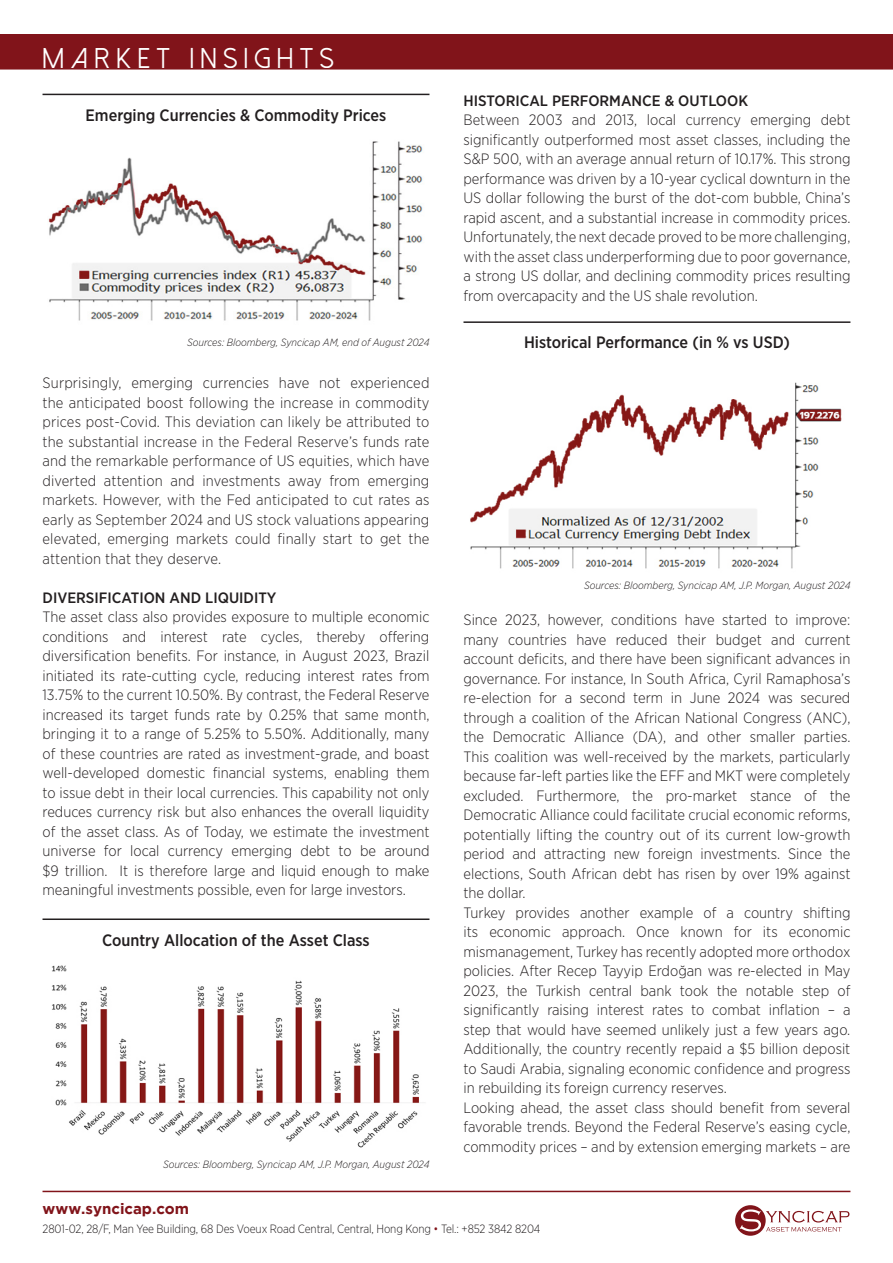
<style>
.page{position:relative;width:893px;height:1263px;background:#fff}
.page>*{position:absolute;margin:0;border:0;box-sizing:border-box;transform-origin:0 0}
.t1{font:28.5px "Dolce Vita";letter-spacing:.25em;color:#fff}
.t2{font:500 16.5px "Gotham Narrow";color:#231f20}
.t3{font:300 15px/19.5px "Gotham Narrow";color:#231f20;text-align:justify}
.t4{font:500 15px "Gotham Narrow";color:#231f20;scale:1.04 1}
.t5{font:700 15px "Gotham";color:#81141a}
.t6{font:300 12px "Gotham Narrow";letter-spacing:-.01em;color:#231f20}
.t7{font:italic 300 10.5px "Gotham Narrow";color:#231f20}
.s1{color:#81141a}
</style>
<div class="page">
<div style="left:0;top:34px;width:893px;height:34px;background:#81141a"></div>
<hr style="left:0;top:68px;width:893px;height:2px;background:#81141a">
<img style="left:48px;top:141px;width:375px;height:180px">
<img style="left:470px;top:382px;width:372px;height:187px">
<img style="left:52px;top:965px;width:373px;height:183px">
<hr style="left:43px;top:94px;width:386px;height:1px;background:#231f20">
<hr style="left:463px;top:321px;width:387px;height:2px;background:#231f20">
<hr style="left:43px;top:918px;width:386px;height:2px;background:#231f20">
<hr style="left:43px;top:1191px;width:807px;height:1px;background:#81141a">
<svg style="left:735px;top:1205px;width:114px;height:31px"></svg>
<p class="t1" style="left:43px;top:44px;width:293px">MARKET INSIGHTS</p>
<p class="t2" style="left:86px;top:104px;width:302px">Emerging Currencies &amp; Commodity Prices</p>
<p class="t7" style="left:187px;top:336px;width:244px">Sources: Bloomberg, Syncicap AM, end of August 2024</p>
<p class="t3" style="left:43px;top:373px;width:388px">Surprisingly, emerging currencies have not experienced the anticipated boost following the increase in commodity prices post-Covid. This deviation can likely be attributed to the substantial increase in the Federal Reserve’s funds rate and the remarkable performance of US equities, which have diverted attention and investments away from emerging markets. However, with the Fed anticipated to cut rates as early as September 2024 and US stock valuations appearing elevated, emerging markets could finally start to get the attention that they deserve.</p>
<p class="t4" style="left:43px;top:588px;width:226px">DIVERSIFICATION AND LIQUIDITY</p>
<p class="t3" style="left:43px;top:607px;width:388px">The asset class also provides exposure to multiple economic conditions and interest rate cycles, thereby offering diversification benefits. For instance, in August 2023, Brazil initiated its rate-cutting cycle, reducing interest rates from 13.75% to the current 10.50%. By contrast, the Federal Reserve increased its target funds rate by 0.25% that same month, bringing it to a range of 5.25% to 5.50%. Additionally, many of these countries are rated as investment-grade, and boast well-developed domestic financial systems, enabling them to issue debt in their local currencies. This capability not only reduces currency risk but also enhances the overall liquidity of the asset class. As of Today, we estimate the investment universe for local currency emerging debt to be around $9 trillion. It is therefore large and liquid enough to make meaningful investments possible, even for large investors.</p>
<p class="t2" style="left:102px;top:929px;width:269px">Country Allocation of the Asset Class</p>
<p class="t4" style="left:463px;top:91px;width:275px">HISTORICAL PERFORMANCE &amp; OUTLOOK</p>
<p class="t3" style="left:463px;top:110px;width:388px">Between 2003 and 2013, local currency emerging debt significantly outperformed most asset classes, including the S&amp;P 500, with an average annual return of 10.17%. This strong performance was driven by a 10-year cyclical downturn in the US dollar following the burst of the dot-com bubble, China’s rapid ascent, and a substantial increase in commodity prices.<br>Unfortunately, the next decade proved to be more challenging, with the asset class underperforming due to poor governance, a strong US dollar, and declining commodity prices resulting from overcapacity and the US shale revolution.</p>
<p class="t2" style="left:524px;top:332px;width:267px">Historical Performance (in % vs USD)</p>
<p class="t7" style="left:584px;top:579px;width:268px">Sources: Bloomberg, Syncicap AM, J.P. Morgan, August 2024</p>
<p class="t3" style="left:463px;top:610px;width:388px">Since 2023, however, conditions have started to improve: many countries have reduced their budget and current account deficits, and there have been significant advances in governance. For instance, In South Africa, Cyril Ramaphosa’s re-election for a second term in June 2024 was secured through a coalition of the African National Congress (ANC), the Democratic Alliance (DA), and other smaller parties.<br>This coalition was well-received by the markets, particularly because far-left parties like the EFF and MKT were completely excluded. Furthermore, the pro-market stance of the Democratic Alliance could facilitate crucial economic reforms, potentially lifting the country out of its current low-growth period and attracting new foreign investments. Since the elections, South African debt has risen by over 19% against the dollar.</p>
<p class="t3" style="left:463px;top:902px;width:388px">Turkey provides another example of a country shifting its economic approach. Once known for its economic mismanagement, Turkey has recently adopted more orthodox policies. After Recep Tayyip Erdoğan was re-elected in May 2023, the Turkish central bank took the notable step of significantly raising interest rates to combat inflation – a step that would have seemed unlikely just a few years ago.<br>Additionally, the country recently repaid a $5 billion deposit to Saudi Arabia, signaling economic confidence and progress in rebuilding its foreign currency reserves.</p>
<p class="t3" style="left:463px;top:1097px;width:388px">Looking ahead, the asset class should benefit from several favorable trends. Beyond the Federal Reserve’s easing cycle, commodity prices – and by extension emerging markets – are</p>
<p class="t7" style="left:163px;top:1158px;width:268px">Sources: Bloomberg, Syncicap AM, J.P. Morgan, August 2024</p>
<p class="t5" style="left:43px;top:1200px;width:148px">www.syncicap.com</p>
<p class="t6" style="left:43px;top:1222px;width:500px">2801-02, 28/F, Man Yee Building, 68 Des Voeux Road Central, Central, Hong Kong <span class="s1">•</span> Tel.: +852 3842 8204</p>
</div>
